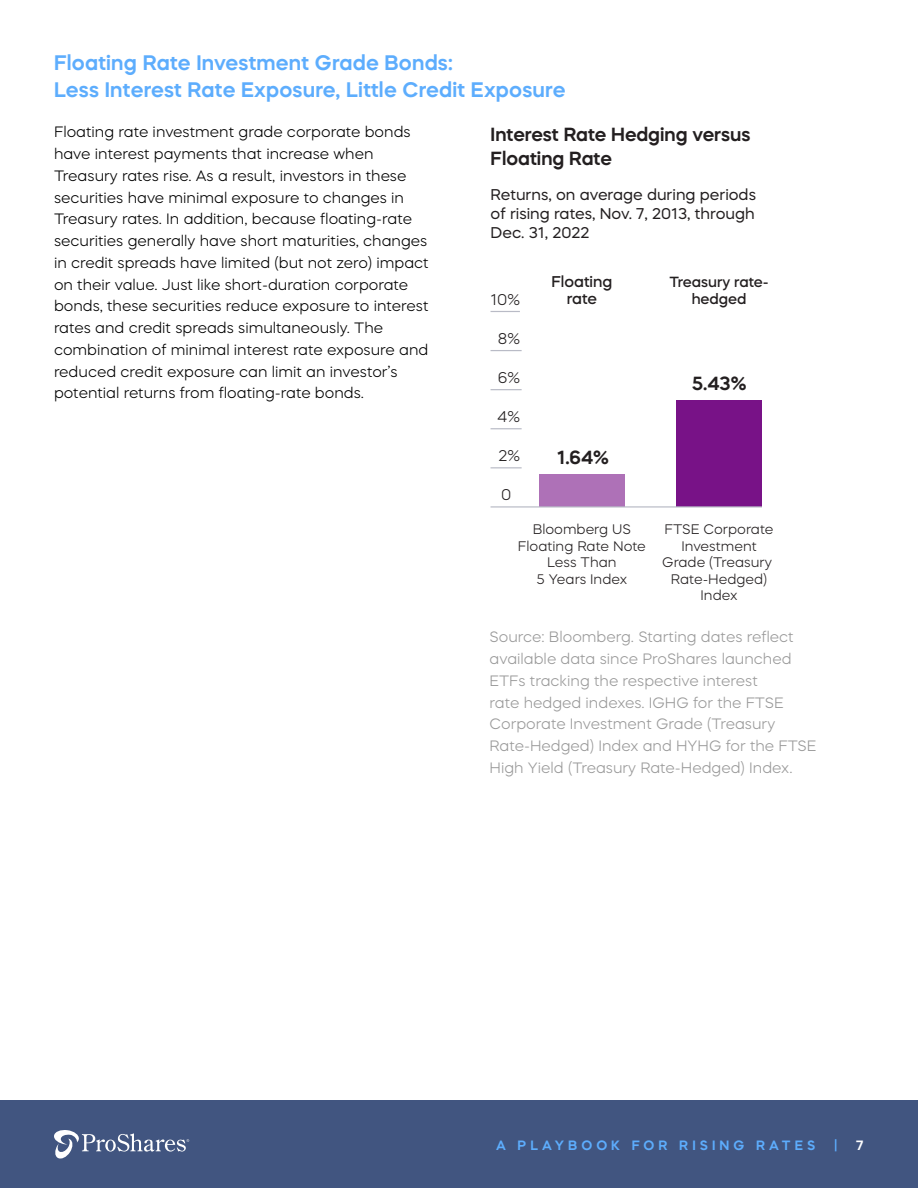
<style>
.page{position:relative;width:918px;height:1188px;background:#fff}
.page>*{position:absolute;margin:0;border:0;box-sizing:border-box;transform-origin:0 0}
.t1{font:600 21px/27px "Mazzard H";letter-spacing:.01em;color:#5dadfd}
.t2{font:600 19.05px/24.2px "Mazzard H";color:#231f20}
.t3{font:15.6px/19px "Mazzard H";color:#231f20;text-align:justify}
.t4{font:300 15.6px "Mazzard H";color:#231f20}
.t5{font:500 15.6px/17.2px "Mazzard H";color:#231f20;text-align:center}
.t6{font:300 15px/21.8px "Mazzard H";color:#000}
.t7{font:300 15px/21.8px "Mazzard H";color:#999}
.t8{font:500 14.7px/17.5px "Mazzard H";color:#231f20;text-align:center}
.t9{font:300 13.8px/16.4px "Mazzard H";color:#231f20;text-align:center}
.t10{font:600 13.5px "Mazzard H";letter-spacing:.3em;color:#5dadfd}
.t11{font:600 13.5px "Mazzard H";color:#fff}
</style>
<div class="page">
<div style="left:0;top:1101px;width:918px;height:87px;background:#415580"></div>
<svg style="left:54px;top:1130px;width:135px;height:29px"></svg>
<div style="left:676px;top:401px;width:86px;height:106px;background:#781287"></div>
<div style="left:539px;top:475px;width:86px;height:32px;background:#ae71b7"></div>
<hr style="left:491px;top:506px;width:271px;height:2px;background:#b9bbc6">
<hr style="left:491px;top:467px;width:31px;height:1px;background:#b9bbc6">
<hr style="left:491px;top:428px;width:31px;height:1px;background:#b9bbc6">
<hr style="left:491px;top:389px;width:31px;height:1px;background:#b9bbc6">
<hr style="left:491px;top:350px;width:31px;height:1px;background:#b9bbc6">
<svg style="left:491px;top:311px;width:29px;height:1px"></svg>
<h1 class="t1" style="left:54px;top:49px;width:513px">Floating Rate Investment Grade Bonds:<br>Less Interest Rate Exposure, Little Credit Exposure</h1>
<p class="t6" style="left:54px;top:121px;width:376px">Floating rate investment grade corporate bonds have interest payments that increase when Treasury rates rise. As a result, investors in these securities have minimal exposure to changes in Treasury rates. In addition, because floating-rate securities generally have short maturities, changes in credit spreads have limited (but not zero) impact on their value. Just like short-duration corporate bonds, these securities reduce exposure to interest rates and credit spreads simultaneously. The combination of minimal interest rate exposure and reduced credit exposure can limit an investor’s potential returns from floating-rate bonds.</p>
<p class="t2" style="left:491px;top:122px;width:261px">Interest Rate Hedging versus<br>Floating Rate</p>
<p class="t3" style="left:491px;top:185px;width:267px">Returns, on average during periods of rising rates, Nov. 7, 2013, through Dec. 31, 2022</p>
<p class="t4" style="left:491px;top:289px;width:31px">10%</p>
<p class="t4" style="left:498px;top:329px;width:24px">8%</p>
<p class="t4" style="left:498px;top:368px;width:24px">6%</p>
<p class="t4" style="left:497px;top:407px;width:24px">4%</p>
<p class="t4" style="left:498px;top:446px;width:23px">2%</p>
<p class="t4" style="left:501px;top:485px;width:12px">0</p>
<p class="t5" style="left:551px;top:272px;width:63px">Floating rate</p>
<p class="t2" style="left:557px;top:445px;width:54px">1.64%</p>
<p class="t9" style="left:518px;top:521px;width:129px">Bloomberg US<br>Floating Rate Note<br>Less Than<br>5 Years Index</p>
<p class="t8" style="left:669px;top:272px;width:101px">Treasury rate&shy;hedged</p>
<p class="t2" style="left:692px;top:371px;width:56px">5.43%</p>
<p class="t9" style="left:662px;top:521px;width:113px">FTSE Corporate<br>Investment<br>Grade (Treasury<br>Rate-Hedged)<br>Index</p>
<p class="t7" style="left:490px;top:626px;width:328px">Source: Bloomberg. Starting dates reflect available data since ProShares launched ETFs tracking the respective interest<br>rate hedged indexes. IGHG for the FTSE Corporate Investment Grade (Treasury Rate-Hedged) Index and HYHG for the FTSE High Yield (Treasury Rate-Hedged) Index.</p>
<p class="t10" style="left:496px;top:1136px;width:321px">A PLAYBOOK FOR RISING RATES</p>
<p class="t10" style="left:834px;top:1136px;width:4px">|</p>
<p class="t11" style="left:856px;top:1136px;width:9px">7</p>
</div>
